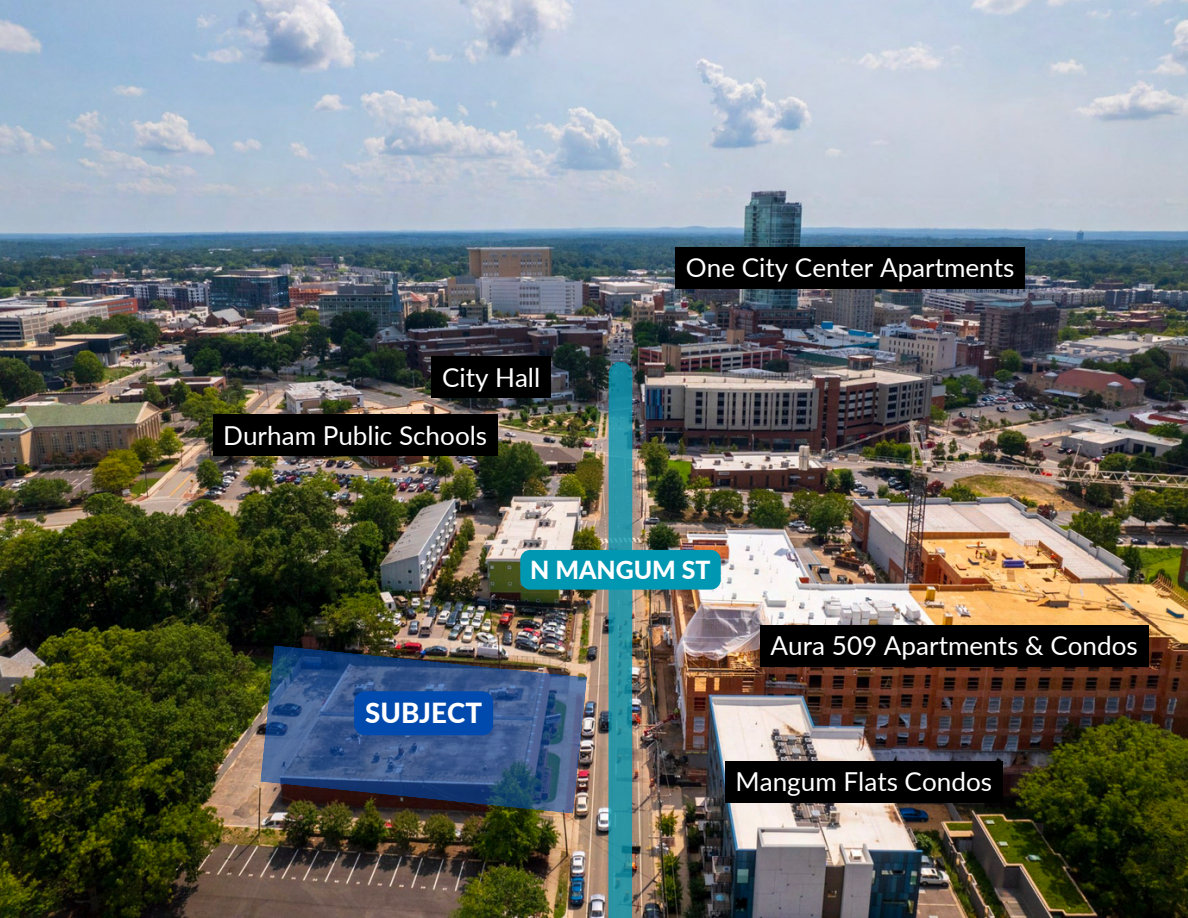
<style>
.page{position:relative;width:1188px;height:918px;background:#fff}
.page>*{position:absolute;margin:0;border:0;box-sizing:border-box;transform-origin:0 0}
.t1{font:800 27.6px "Lato";color:#fff}
.t2{font:26.1px "Lato";color:#fff}
.t3{font:800 24.9px "Lato";color:#fff}
</style>
<div class="page">
<img style="left:0;top:0;width:1188px;height:918px">
<svg style="left:608px;top:374px;width:24px;height:544px;background:#2f91a0"></svg>
<img style="left:260px;top:645px;width:327px;height:169px">
<div style="left:520px;top:550px;width:201px;height:40px;background:#0097b2;border-radius:10px"></div>
<div style="left:354px;top:691px;width:139px;height:44px;background:#004aad;border-radius:11px"></div>
<div style="left:213px;top:414px;width:285px;height:42px;background:#000"></div>
<div style="left:432px;top:356px;width:119px;height:42px;background:#000"></div>
<div style="left:760px;top:625px;width:388px;height:42px;background:#000"></div>
<div style="left:725px;top:761px;width:278px;height:42px;background:#000"></div>
<div style="left:675px;top:247px;width:350px;height:42px;background:#000"></div>
<h1 class="t2" style="left:442px;top:362px;width:100px">City Hall</h1>
<p class="t2" style="left:223px;top:419px;width:265px">Durham Public Schools</p>
<p class="t2" style="left:686px;top:251px;width:330px">One City Center Apartments</p>
<p class="t1" style="left:365px;top:696px;width:118px">SUBJECT</p>
<p class="t3" style="left:530px;top:554px;width:182px">N MANGUM ST</p>
<h1 class="t2" style="left:771px;top:630px;width:369px">Aura 509 Apartments &amp; Condos</h1>
<p class="t2" style="left:736px;top:766px;width:258px">Mangum Flats Condos</p>
</div>
